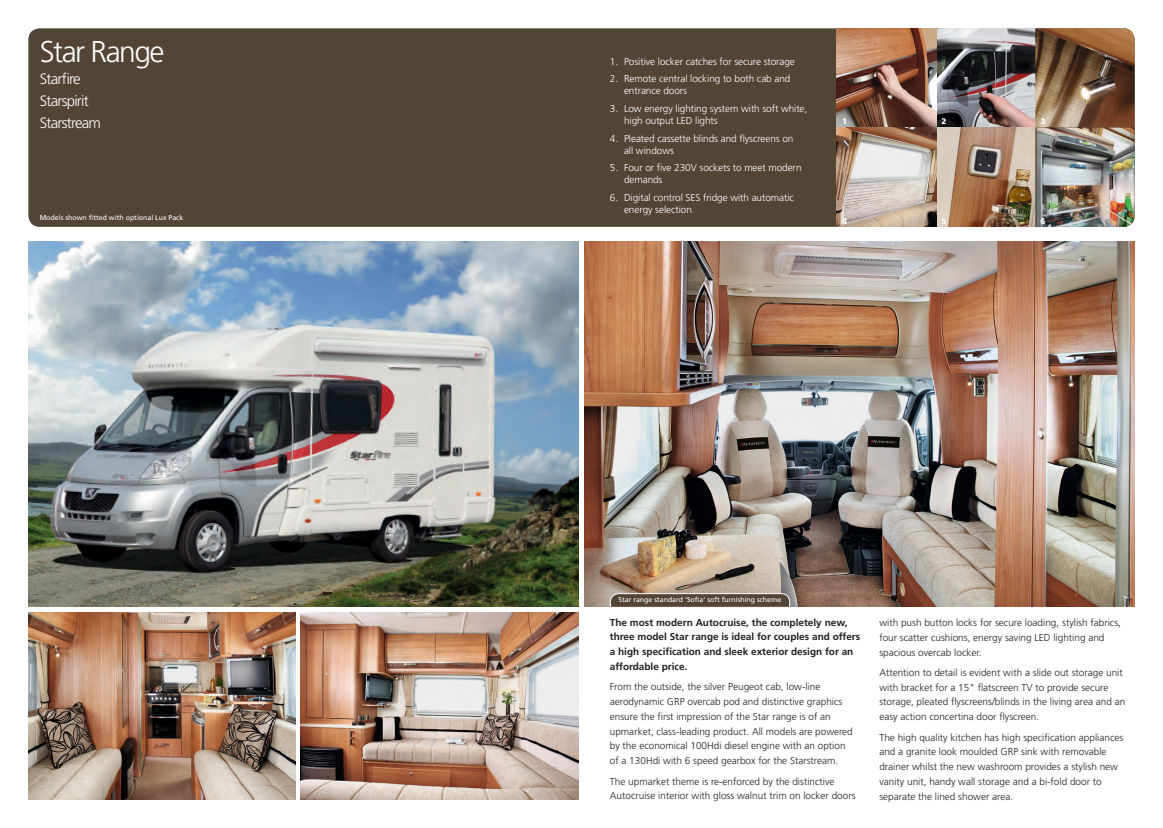
<style>
.page{position:relative;width:1163px;height:828px;background:#fff}
.page>*{position:absolute;margin:0;border:0;box-sizing:border-box;transform-origin:0 0}
.t1{font:300 30px "Frutiger";letter-spacing:-.05em;color:#fff}
.t2{font:300 15px "Frutiger";letter-spacing:-.05em;color:#fff}
.coloured_body_copy{font:300 10px/14.8px "Frutiger";color:#231f20}
.coloured_body_copy-2{font:300 10px/12px "Frutiger";letter-spacing:-.005em;color:#fff}
.coloured_body_copy-3{font:700 10px/14.8px "Frutiger LT";color:#231f20}
.key_features{font:900 8px "Frutiger";color:#fff}
.key_features-2{font:7px "Frutiger";color:#fff}
</style>
<div class="page">
<div style="left:28px;top:28px;width:1106px;height:199px;background:#524536;border-radius:11px"></div>
<img style="left:28px;top:241px;width:550px;height:366px">
<img style="left:584px;top:241px;width:550px;height:366px">
<svg style="left:609px;top:592px;width:181px;height:16px;background:#716659"></svg>
<img style="left:300px;top:612px;width:278px;height:187px">
<img style="left:28px;top:612px;width:267px;height:187px">
<img style="left:935px;top:28px;width:199px;height:100px">
<img style="left:836px;top:28px;width:99px;height:100px">
<img style="left:935px;top:128px;width:100px;height:99px">
<img style="left:836px;top:128px;width:99px;height:99px">
<img style="left:1035px;top:128px;width:99px;height:99px">
<p class="t1" style="left:40px;top:35px;width:126px">Star Range</p>
<p class="t2" style="left:40px;top:70px;width:43px">Starfire</p>
<p class="t2" style="left:40px;top:92px;width:51px">Starspirit</p>
<p class="t2" style="left:40px;top:114px;width:63px">Starstream</p>
<p class="key_features-2" style="left:40px;top:214px;width:145px">Models shown fitted with optional Lux Pack</p>
<p class="coloured_body_copy-2" style="left:609px;top:55px;width:186px">1. Positive locker catches for secure storage</p>
<p class="coloured_body_copy-2" style="left:624px;top:73px;width:168px;text-indent:-14px">2. Remote central locking to both cab and entrance doors</p>
<p class="coloured_body_copy-2" style="left:624px;top:102px;width:185px;text-indent:-14px">3. Low energy lighting system with soft white, high output LED lights</p>
<p class="coloured_body_copy-2" style="left:624px;top:132px;width:171px;text-indent:-14px">4. Pleated cassette blinds and flyscreens on all windows</p>
<p class="coloured_body_copy-2" style="left:624px;top:162px;width:179px;text-indent:-14px">5. Four or five 230V sockets to meet modern demands</p>
<p class="coloured_body_copy-2" style="left:624px;top:191px;width:171px;text-indent:-14px">6. Digital control SES fridge with automatic energy selection</p>
<p class="key_features" style="left:841px;top:116px;width:6px">1</p>
<p class="key_features" style="left:941px;top:116px;width:6px">2</p>
<p class="key_features" style="left:1040px;top:116px;width:6px">3</p>
<p class="key_features" style="left:841px;top:216px;width:6px">4</p>
<p class="key_features" style="left:941px;top:216px;width:6px">5</p>
<p class="key_features" style="left:1040px;top:216px;width:6px">6</p>
<p class="key_features-2" style="left:618px;top:596px;width:164px">Star range standard ‘Sofia’ soft furnishing scheme</p>
<p class="coloured_body_copy-3" style="left:609px;top:615px;width:252px">The most modern Autocruise, the completely new, three model Star range is ideal for couples and offers a high specification and sleek exterior design for an affordable price.</p>
<p class="coloured_body_copy" style="left:609px;top:679px;width:244px">From the outside, the silver Peugeot cab, low-line aerodynamic GRP overcab pod and distinctive graphics ensure the first impression of the Star range is of an upmarket, class-leading product. All models are powered by the economical 100Hdi diesel engine with an option of a 130Hdi with 6 speed gearbox for the Starstream.</p>
<p class="coloured_body_copy" style="left:609px;top:773px;width:247px">The upmarket theme is re-enforced by the distinctive<br>Autocruise interior with gloss walnut trim on locker doors</p>
<p class="coloured_body_copy" style="left:879px;top:615px;width:243px">with push button locks for secure loading, stylish fabrics, four scatter cushions, energy saving LED lighting and spacious overcab locker.</p>
<p class="coloured_body_copy" style="left:879px;top:665px;width:247px">Attention to detail is evident with a slide out storage unit with bracket for a 15" flatscreen TV to provide secure storage, pleated flyscreens/blinds in the living area and an easy action concertina door flyscreen.</p>
<p class="coloured_body_copy" style="left:879px;top:730px;width:245px">The high quality kitchen has high specification appliances and a granite look moulded GRP sink with removable drainer whilst the new washroom provides a stylish new vanity unit, handy wall storage and a bi-fold door to separate the lined shower area.</p>
</div>
